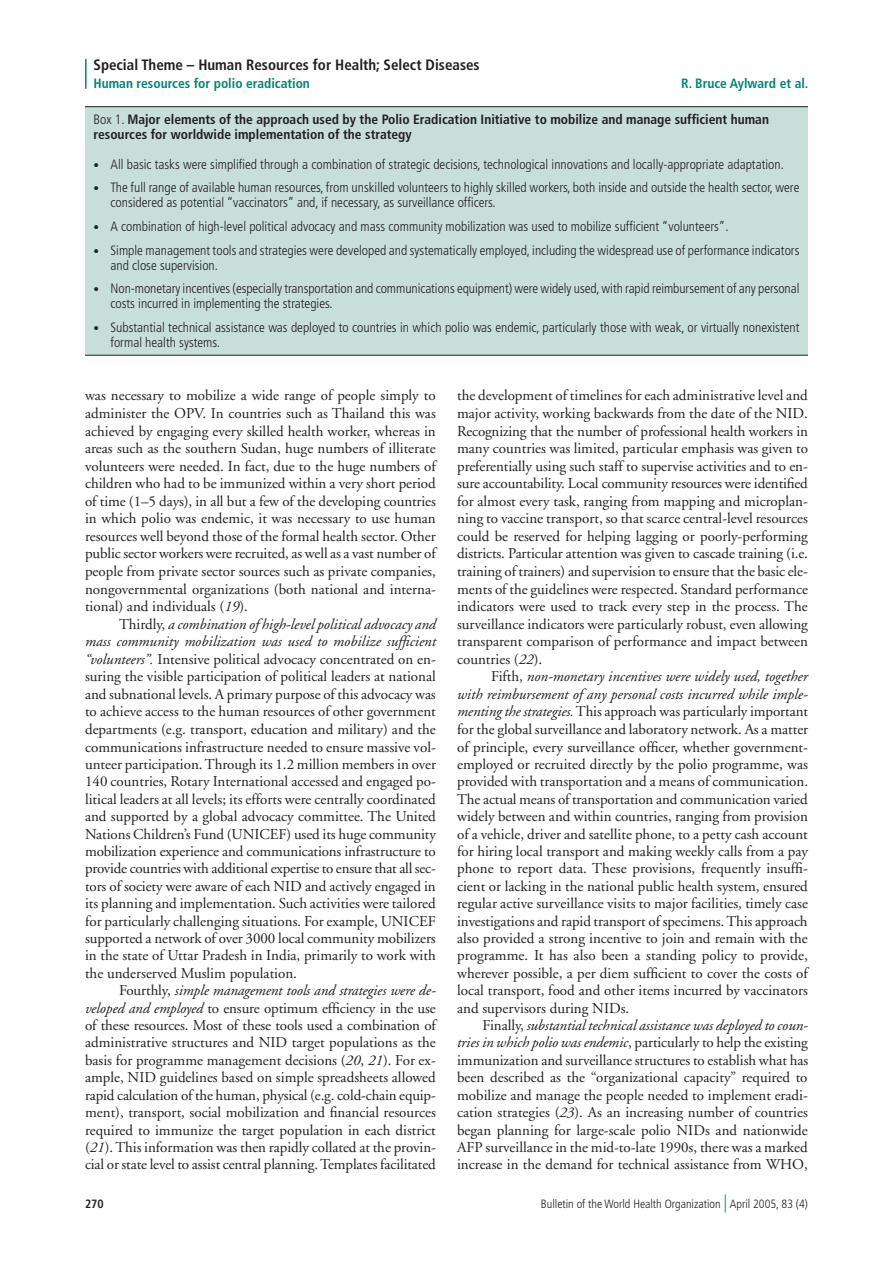
<style>
.page{position:relative;width:893px;height:1263px;background:#fff}
.page>*{position:absolute;margin:0;border:0;box-sizing:border-box;transform-origin:0 0}
.t1{font:15px/17.4px "Adobe Garamond";color:#231f20;text-align:justify}
.t2{font:700 condensed 15px "Frutiger";color:#231f20}
.t3{font:300 condensed 13.5px/15px "Frutiger";color:#231f20}
.t4{font:700 condensed 13.5px/15px "Frutiger";color:#231f20}
.t5{font:700 condensed 13.5px "Frutiger";color:#008575}
.t6{font:300 condensed 12px "Frutiger";color:#231f20}
.t7{font:700 condensed 12px "Frutiger";color:#231f20}
.s1{font-weight:300}
.s2{font-size:11.25px}
.s3{font-style:italic}
.s4{font-size:18px;color:#008575}
</style>
<div class="page">
<hr style="left:85px;top:59px;width:2px;height:30px;background:#008575">
<div style="left:85px;top:107px;width:723px;height:248px;background:#c7ded9"></div>
<hr style="left:85px;top:106px;width:723px;height:1px;background:#231f20">
<hr style="left:85px;top:355px;width:723px;height:1px;background:#231f20">
<p class="t2" style="left:94px;top:56px;width:388px">Special Theme – Human Resources for Health; Select Diseases</p>
<p class="t5" style="left:94px;top:75px;width:218px">Human resources for polio eradication</p>
<p class="t5" style="left:681px;top:75px;width:129px">R. Bruce Aylward et al.</p>
<p class="t4" style="left:94px;top:112px;width:677px"><span class="s1">Box 1.</span> Major elements of the approach used by the Polio Eradication Initiative to mobilize and manage sufficient human resources for worldwide implementation of the strategy</p>
<p class="t3" style="left:94px;top:157px;width:692px"><span class="s2">•</span> All basic tasks were simplified through a combination of strategic decisions, technological innovations and locally-appropriate adaptation.</p>
<p class="t3" style="left:111px;top:180px;width:690px;text-indent:-17px"><span class="s2">•</span> The full range of available human resources, from unskilled volunteers to highly skilled workers, both inside and outside the health sector, were considered as potential “vaccinators” and, if necessary, as surveillance officers.</p>
<p class="t3" style="left:94px;top:219px;width:637px"><span class="s2">•</span> A combination of high-level political advocacy and mass community mobilization was used to mobilize sufficient “volunteers”.</p>
<p class="t3" style="left:111px;top:242px;width:690px;text-indent:-17px"><span class="s2">•</span> Simple management tools and strategies were developed and systematically employed, including the widespread use of performance indicators and close supervision.</p>
<p class="t3" style="left:111px;top:281px;width:690px;text-indent:-17px"><span class="s2">•</span> Non-monetary incentives (especially transportation and communications equipment) were widely used, with rapid reimbursement of any personal costs incurred in implementing the strategies.</p>
<p class="t3" style="left:111px;top:320px;width:690px;text-indent:-17px"><span class="s2">•</span> Substantial technical assistance was deployed to countries in which polio was endemic, particularly those with weak, or virtually nonexistent formal health systems.</p>
<p class="t1" style="left:85px;top:387px;width:352px">was necessary to mobilize a wide range of people simply to administer the OPV. In countries such as Thailand this was achieved by engaging every skilled health worker, whereas in areas such as the southern Sudan, huge numbers of illiterate volunteers were needed. In fact, due to the huge numbers of children who had to be immunized within a very short period of time (1–5 days), in all but a few of the developing countries in which polio was endemic, it was necessary to use human resources well beyond those of the formal health sector. Other public sector workers were recruited, as well as a vast number of people from private sector sources such as private companies, nongovernmental organizations (both national and interna&shy;tional) and individuals (<span class="s3">19</span>).</p>
<p class="t1" style="left:85px;top:615px;width:353px;text-indent:34px">Thirdly, <span class="s3">a combination of high-level political advocacy and mass community mobilization was used to mobilize sufficient “volunteers”.</span> Intensive political advocacy concentrated on en&shy;suring the visible participation of political leaders at national and subnational levels. A primary purpose of this advocacy was to achieve access to the human resources of other government departments (e.g. transport, education and military) and the communications infrastructure needed to ensure massive vol&shy;unteer participation. Through its 1.2 million members in over 140 countries, Rotary International accessed and engaged po&shy;litical leaders at all levels; its efforts were centrally coordinated and supported by a global advocacy committee. The United Nations Children’s Fund (UNICEF) used its huge community mobilization experience and communications infrastructure to provide countries with additional expertise to ensure that all sec&shy;tors of society were aware of each NID and actively engaged in its planning and implementation. Such activities were tailored for particularly challenging situations. For example, UNICEF supported a network of over 3000 local community mobilizers in the state of Uttar Pradesh in India, primarily to work with the underserved Muslim population.</p>
<p class="t1" style="left:85px;top:982px;width:352px;text-indent:34px">Fourthly, <span class="s3">simple management tools and strategies were de&shy;veloped and employed</span> to ensure optimum efficiency in the use of these resources. Most of these tools used a combination of administrative structures and NID target populations as the basis for programme management decisions (<span class="s3">20</span>, <span class="s3">21</span>). For ex&shy;ample, NID guidelines based on simple spreadsheets allowed rapid calculation of the human, physical (e.g. cold-chain equip&shy;ment), transport, social mobilization and financial resources required to immunize the target population in each district (<span class="s3">21</span>). This information was then rapidly collated at the provin&shy;cial or state level to assist central planning. Templates facilitated</p>
<p class="t1" style="left:457px;top:387px;width:352px">the development of timelines for each administrative level and major activity, working backwards from the date of the NID.<br>Recognizing that the number of professional health workers in many countries was limited, particular emphasis was given to preferentially using such staff to supervise activities and to en&shy;sure accountability. Local community resources were identified for almost every task, ranging from mapping and microplan&shy;ning to vaccine transport, so that scarce central-level resources could be reserved for helping lagging or poorly-performing districts. Particular attention was given to cascade training (i.e. training of trainers) and supervision to ensure that the basic ele&shy;ments of the guidelines were respected. Standard performance indicators were used to track every step in the process. The surveillance indicators were particularly robust, even allowing transparent comparison of performance and impact between countries (<span class="s3">22</span>).</p>
<p class="t1" style="left:457px;top:668px;width:353px;text-indent:34px">Fifth, <span class="s3">non-monetary incentives were widely used, together with reimbursement of any personal costs incurred while imple&shy;menting the strategies.</span> This approach was particularly important for the global surveillance and laboratory network. As a matter of principle, every surveillance officer, whether government&shy;employed or recruited directly by the polio programme, was provided with transportation and a means of communication.<br>The actual means of transportation and communication varied widely between and within countries, ranging from provision of a vehicle, driver and satellite phone, to a petty cash account for hiring local transport and making weekly calls from a pay phone to report data. These provisions, frequently insuffi&shy;cient or lacking in the national public health system, ensured regular active surveillance visits to major facilities, timely case investigations and rapid transport of specimens. This approach also provided a strong incentive to join and remain with the programme. It has also been a standing policy to provide, wherever possible, a per diem sufficient to cover the costs of local transport, food and other items incurred by vaccinators and supervisors during NIDs.</p>
<p class="t1" style="left:457px;top:1017px;width:353px;text-indent:26px">Finally, <span class="s3">substantial technical assistance was deployed to coun&shy;tries in which polio was endemic</span>, particularly to help the existing immunization and surveillance structures to establish what has been described as the “organizational capacity” required to mobilize and manage the people needed to implement eradi&shy;cation strategies (<span class="s3">23</span>). As an increasing number of countries began planning for large-scale polio NIDs and nationwide AFP surveillance in the mid-to-late 1990s, there was a marked increase in the demand for technical assistance from WHO,</p>
<p class="t7" style="left:85px;top:1197px;width:20px">270</p>
<p class="t6" style="left:541px;top:1197px;width:268px">Bulletin of the World Health Organization <span class="s4">|</span> April 2005, 83 (4)</p>
</div>
